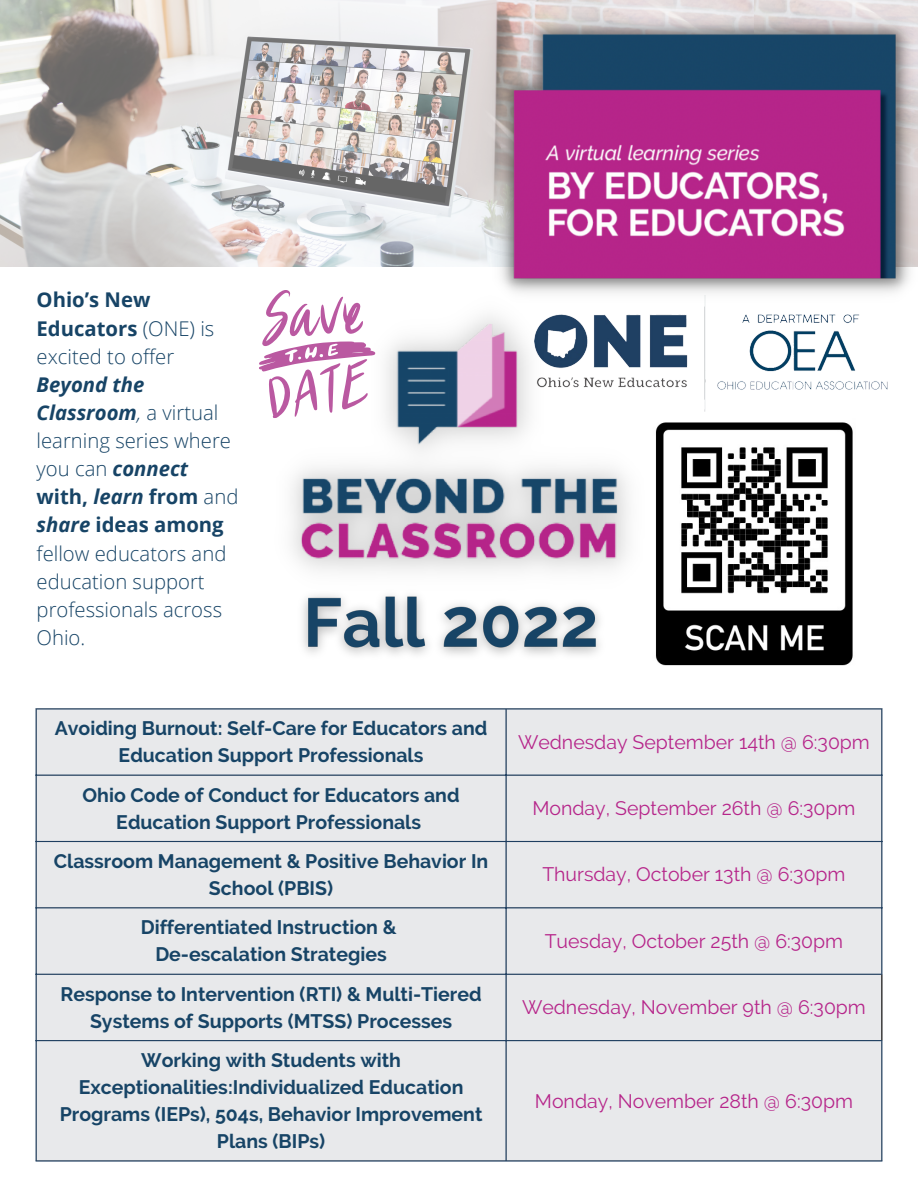
<style>
.page{position:relative;width:918px;height:1188px;background:#fff}
.page>*{position:absolute;margin:0;border:0;box-sizing:border-box;transform-origin:0 0}
.t1{font:300 20.25px/28.2px "Open Sans";color:#174466}
.t2{font:700 19.5px/27px "Raleway";color:#174466;text-align:center}
.t3{font:19.5px "Raleway";color:#b6258a}
.s1{font-weight:700}
.s2{font-weight:700;font-style:italic}
.s3{font-style:italic}
</style>
<div class="page">
<img style="left:0;top:0;width:918px;height:267px">
<svg style="left:259px;top:290px;width:32px;height:128px"></svg>
<img style="left:645px;top:303px;width:243px;height:108px">
<img style="left:493px;top:10px;width:425px;height:293px">
<img style="left:275px;top:296px;width:370px;height:272px">
<div style="left:37px;top:710px;width:844px;height:450px;background:#e8e9eb"></div>
<hr style="left:36px;top:710px;width:1px;height:450px;background:#1e3e60">
<hr style="left:505px;top:710px;width:2px;height:450px;background:#1e3e60">
<hr style="left:881px;top:710px;width:1px;height:264px;background:#1e3e60">
<hr style="left:881px;top:1041px;width:1px;height:119px;background:#1e3e60">
<hr style="left:36px;top:708px;width:846px;height:2px;background:#1e3e60">
<hr style="left:36px;top:775px;width:846px;height:1px;background:#1e3e60">
<hr style="left:36px;top:841px;width:846px;height:1px;background:#1e3e60">
<hr style="left:36px;top:907px;width:846px;height:1px;background:#1e3e60">
<hr style="left:36px;top:974px;width:846px;height:1px;background:#1e3e60">
<hr style="left:36px;top:1040px;width:846px;height:1px;background:#1e3e60">
<hr style="left:36px;top:1160px;width:846px;height:2px;background:#1e3e60">
<hr style="left:881px;top:975px;width:1px;height:65px;background:#000">
<img style="left:655px;top:422px;width:198px;height:244px">
<img style="left:302px;top:568px;width:308px;height:87px">
<p class="t1" style="left:37px;top:285px;width:179px"><span class="s1">Ohio’s New<br>Educators</span> (ONE) is excited to offer</p>
<p class="t1" style="left:37px;top:370px;width:203px"><span class="s2">Beyond the<br>Classroom</span><span class="s3">,</span> a virtual learning series where you can <span class="s2">connect </span><span class="s1">with,</span> <span class="s2">learn</span> <span class="s1">from</span> and <span class="s2">share</span> <span class="s1">ideas among </span>fellow educators and education support professionals across<br>Ohio.</p>
<p class="t2" style="left:55px;top:715px;width:434px">Avoiding Burnout: Self-Care for Educators and<br>Education Support Professionals</p>
<p class="t2" style="left:83px;top:781px;width:379px">Ohio Code of Conduct for Educators and<br>Education Support Professionals</p>
<p class="t2" style="left:54px;top:848px;width:436px">Classroom Management &amp; Positive Behavior In<br>School (PBIS)</p>
<p class="t2" style="left:141px;top:914px;width:257px">Differentiated Instruction &amp;<br>De-escalation Strategies</p>
<p class="t2" style="left:60px;top:980px;width:423px">Response to Intervention (RTI) &amp; Multi-Tiered<br>Systems of Supports (MTSS) Processes</p>
<p class="t2" style="left:60px;top:1047px;width:424px">Working with Students with Exceptionalities:Individualized Education Programs (IEPs), 504s, Behavior Improvement Plans (BIPs)</p>
<p class="t3" style="left:518px;top:731px;width:353px">Wednesday September 14th @ 6:30pm</p>
<p class="t3" style="left:532px;top:797px;width:324px">Monday, September 26th @ 6:30pm</p>
<p class="t3" style="left:542px;top:863px;width:305px">Thursday, October 13th @ 6:30pm</p>
<p class="t3" style="left:545px;top:929px;width:300px">Tuesday, October 25th @ 6:30pm</p>
<p class="t3" style="left:522px;top:996px;width:345px">Wednesday, November 9th @ 6:30pm</p>
<p class="t3" style="left:535px;top:1089px;width:319px">Monday, November 28th @ 6:30pm</p>
</div>
